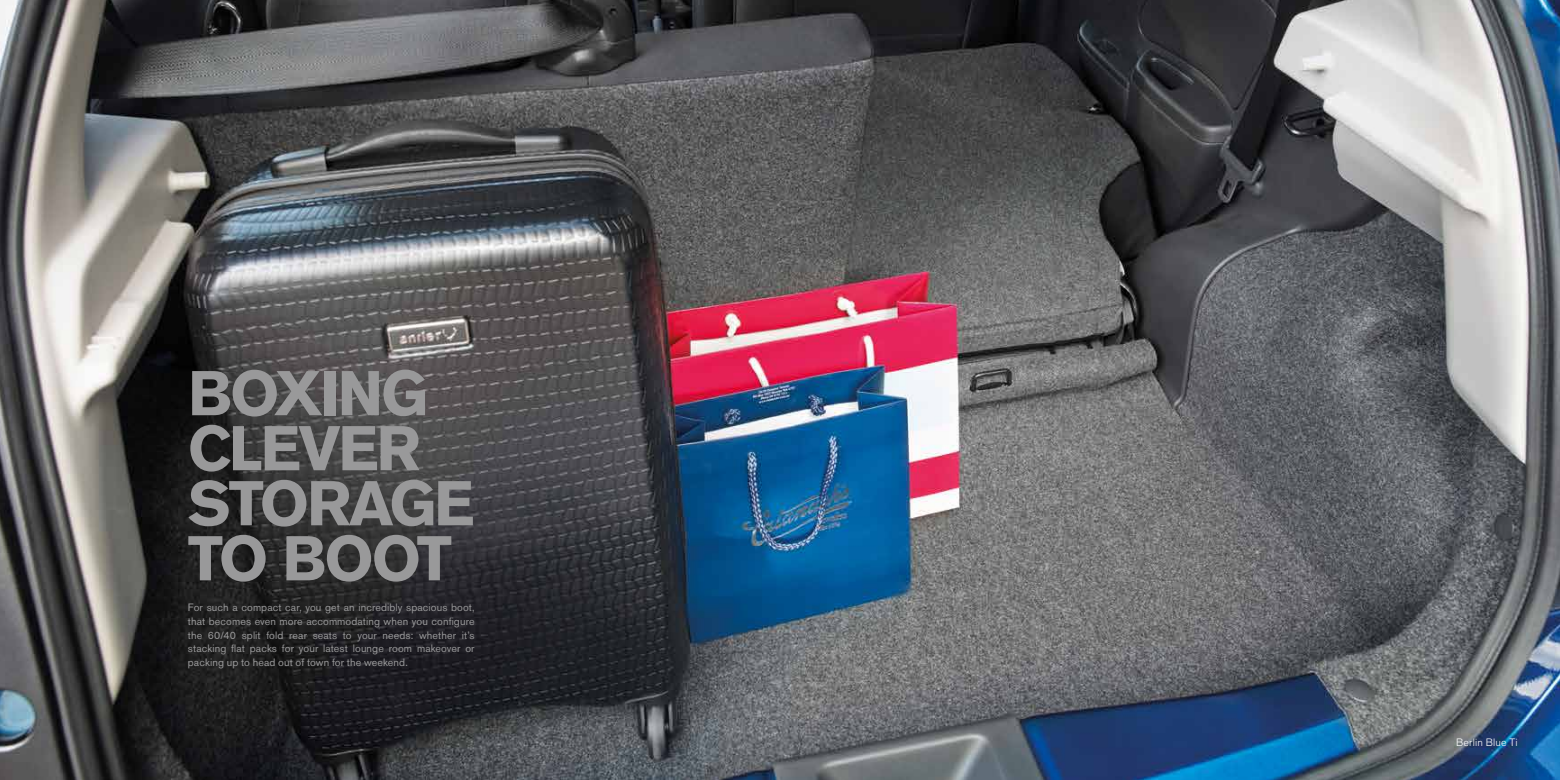
<style>
.page{position:relative;width:1560px;height:780px;background:#fff}
.page>*{position:absolute;margin:0;border:0;box-sizing:border-box;transform-origin:0 0}
.t1{font:700 62.5px/55px "Nissan AG";letter-spacing:-.035em;color:#99999a}
.t2{font:10.62px/13.8px "Nissan AG";letter-spacing:.01em;color:#99999a;text-align:justify}
.t3{font:300 10.62px "Nissan AG";letter-spacing:.015em;color:#fff}
</style>
<div class="page">
<img style="left:0;top:0;width:1559px;height:780px">
<h1 class="t1" style="left:188px;top:366px;width:288px">BOXIN G<br>CLEVER<br>STORAGE<br>TO BOOT</h1>
<p class="t2" style="left:188px;top:600px;width:288px">For such a compact car, you get an incredibly spacious boot, that becomes even more accommodating when you configure the 60/40 split fold rear seats to your needs: whether it’s stacking flat packs for your latest lounge room makeover or packing up to head out of town for the weekend.</p>
<p class="t3" style="left:1455px;top:736px;width:63px">Berlin Blue Ti</p>
</div>
